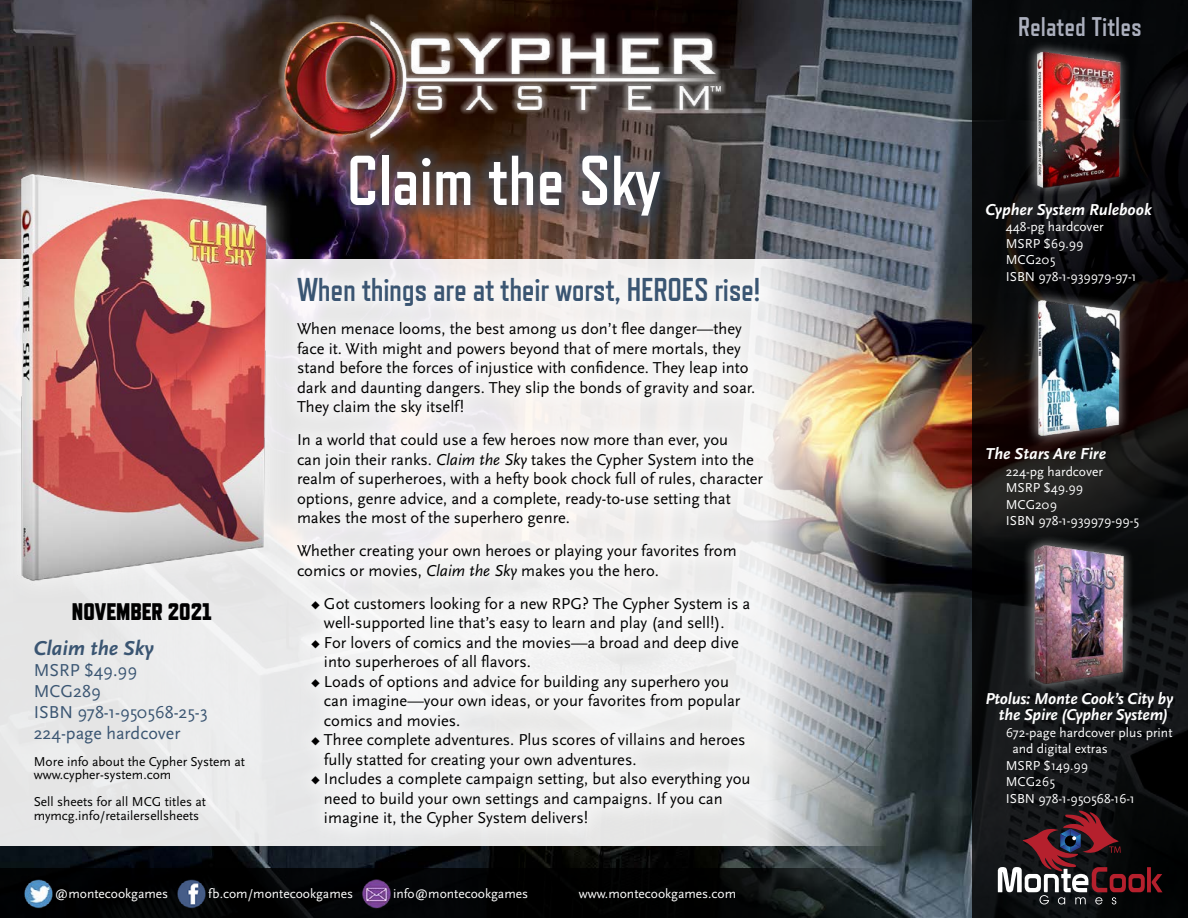
<style>
.page{position:relative;width:1188px;height:918px;background:#fff}
.page>*{position:absolute;margin:0;border:0;box-sizing:border-box;transform-origin:0 0}
.t1{font:700 70.5px "Refrigerator Deluxe";color:#fff}
.t2{font:700 33px "Refrigerator Deluxe";letter-spacing:-.01em;color:#3a5572}
.t3{font:700 27px "Refrigerator Deluxe";color:#acb0be}
.t4{font:800 24px "Refrigerator Deluxe";color:#000}
.t5{font:italic 700 21px "Scala Sans OT";color:#3a5572}
.t6{font:18px/21px "Scala Sans OT";color:#3a5572}
.t7{font:16.5px/19.5px "Scala Sans OT";color:#000}
.t8{font:italic 700 16.5px/16.5px "Scala Sans OT";letter-spacing:-.01em;color:#fff;text-align:center}
.t9{font:13.5px/16.5px "Scala Sans OT";color:#fff}
.t10{font:13.5px/13.5px "Scala Sans OT";color:#000}
.s1{font-style:italic}
</style>
<div class="page">
<img style="left:0;top:0;width:972px;height:918px">
<svg style="left:972px;top:0;width:216px;height:918px;background:#0f0f10"></svg>
<hr style="left:1147px;top:867px;width:4px;height:25px;background:#ae1f2b">
<svg style="left:1152px;top:874px;width:10px;height:18px"></svg>
<svg style="left:998px;top:810px;width:147px;height:94px;background:#402a2f"></svg>
<div style="left:0;top:868px;width:875px;height:50px;background:#000"></div>
<img style="left:24px;top:879px;width:29px;height:30px">
<img style="left:174px;top:879px;width:34px;height:31px">
<img style="left:361px;top:879px;width:30px;height:30px">
<img style="left:0;top:259px;width:887px;height:587px">
<div style="left:278px;top:13px;width:448px;height:130px;background:#fff;opacity:.86"></div>
<img style="left:273px;top:17px;width:454px;height:123px">
<div style="left:1025px;top:40px;width:107px;height:158px;background:#fff;opacity:.58"></div>
<img style="left:1004px;top:45px;width:150px;height:145px">
<div style="left:1026px;top:289px;width:105px;height:158px;background:#fff;opacity:.58"></div>
<img style="left:1004px;top:294px;width:150px;height:144px">
<div style="left:1022px;top:534px;width:113px;height:160px;background:#fff;opacity:.58"></div>
<img style="left:1004px;top:540px;width:150px;height:144px">
<div style="left:0;top:146px;width:294px;height:460px;background:#fff;opacity:.75"></div>
<img style="left:14px;top:153px;width:262px;height:449px">
<div style="left:336px;top:141px;width:338px;height:88px;background:#3a5572;opacity:.89"></div>
<div style="left:279px;top:259px;width:502px;height:587px;background:#f3f2f2"></div>
<h3 class="t4" style="left:72px;top:598px;width:141px">NOVEMBER 2021</h3>
<p class="t5" style="left:34px;top:636px;width:121px">Claim the Sky</p>
<p class="t6" style="left:34px;top:660px;width:175px">MSRP $49.99<br>MCG289<br>ISBN 978-1-950568-25-3<br>224-page hardcover</p>
<p class="t10" style="left:34px;top:755px;width:213px">More info about the Cypher System at www.cypher-system.com</p>
<p class="t10" style="left:34px;top:795px;width:174px">Sell sheets for all MCG titles at mymcg.info/retailersellsheets</p>
<h1 class="t1" style="left:347px;top:139px;width:316px">Claim the Sky</h1>
<h2 class="t2" style="left:297px;top:271px;width:465px">When things are at their worst, HEROES rise!</h2>
<p class="t7" style="left:297px;top:320px;width:460px">When menace looms, the best among us don’t flee danger—they face it. With might and powers beyond that of mere mortals, they stand before the forces of injustice with confidence. They leap into dark and daunting dangers. They slip the bonds of gravity and soar.<br>They claim the sky itself!</p>
<p class="t7" style="left:297px;top:431px;width:468px">In a world that could use a few heroes now more than ever, you<br>can join their ranks. <span class="s1">Claim the Sky</span> takes the Cypher System into the realm of superheroes, with a hefty book chock full of rules, character options, genre advice, and a complete, ready-to-use setting that makes the most of the superhero genre.</p>
<p class="t7" style="left:297px;top:542px;width:441px">Whether creating your own heroes or playing your favorites from comics or movies, <span class="s1">Claim the Sky</span> makes you the hero.</p>
<p class="t7" style="left:310px;top:594px;width:441px">♦ Got customers looking for a new RPG? The Cypher System is a</p>
<p class="t7" style="left:324px;top:614px;width:402px">well-supported line that’s easy to learn and play (and sell!).</p>
<p class="t7" style="left:310px;top:633px;width:430px">♦ For lovers of comics and the movies—a broad and deep dive</p>
<p class="t7" style="left:324px;top:653px;width:208px">into superheroes of all flavors.</p>
<p class="t7" style="left:310px;top:672px;width:420px">♦ Loads of options and advice for building any superhero you</p>
<p class="t7" style="left:324px;top:692px;width:418px">can imagine—your own ideas, or your favorites from popular</p>
<p class="t7" style="left:324px;top:711px;width:138px">comics and movies.</p>
<p class="t7" style="left:310px;top:731px;width:437px">♦ Three complete adventures. Plus scores of villains and heroes</p>
<p class="t7" style="left:324px;top:750px;width:314px">fully statted for creating your own adventures.</p>
<p class="t7" style="left:310px;top:770px;width:441px">♦ Includes a complete campaign setting, but also everything you</p>
<p class="t7" style="left:324px;top:789px;width:400px">need to build your own settings and campaigns. If you can</p>
<p class="t7" style="left:324px;top:809px;width:266px">imagine it, the Cypher System delivers!</p>
<p class="t9" style="left:55px;top:886px;width:115px">@montecookgames</p>
<p class="t9" style="left:208px;top:886px;width:147px">fb.com/montecookgames</p>
<p class="t9" style="left:393px;top:886px;width:137px">info@montecookgames</p>
<p class="t9" style="left:579px;top:886px;width:159px">www.montecookgames.com</p>
<h3 class="t3" style="left:1018px;top:11px;width:125px">Related Titles</h3>
<p class="t8" style="left:985px;top:202px;width:168px">Cypher System Rulebook</p>
<p class="t9" style="left:1006px;top:219px;width:132px">448-pg hardcover<br>MSRP $69.99<br>MCG205<br>ISBN 978-1-939979-97-1</p>
<p class="t8" style="left:985px;top:446px;width:122px">The Stars Are Fire</p>
<p class="t9" style="left:1006px;top:464px;width:135px">224-pg hardcover<br>MSRP $49.99<br>MCG209<br>ISBN 978-1-939979-99-5</p>
<p class="t8" style="left:985px;top:691px;width:189px">Ptolus: Monte Cook’s City by the Spire (Cypher System)</p>
<p class="t9" style="left:1006px;top:725px;width:168px">672-page hardcover plus print</p>
<p class="t9" style="left:1012px;top:741px;width:97px">and digital extras</p>
<p class="t9" style="left:1006px;top:758px;width:84px">MSRP $149.99</p>
<p class="t9" style="left:1006px;top:774px;width:51px">MCG265</p>
<p class="t9" style="left:1006px;top:791px;width:130px">ISBN 978-1-950568-16-1</p>
</div>
